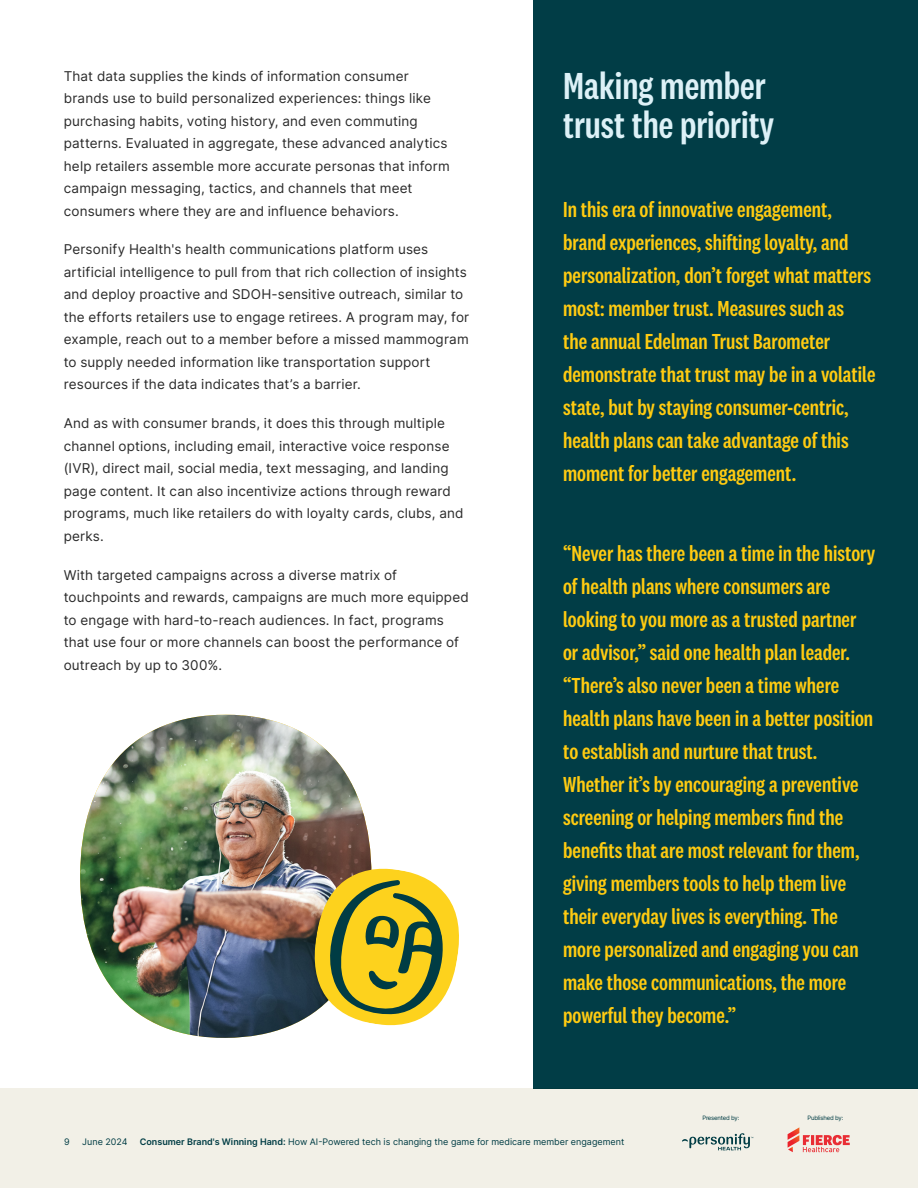
<style>
.page{position:relative;width:918px;height:1188px;background:#fff}
.page>*{position:absolute;margin:0;border:0;box-sizing:border-box;transform-origin:0 0}
.t1{font:500 39px/39px "National 2 Condensed";color:#ddf1f7}
.t2{font:500 22.5px/33px "National 2 Condensed";color:#ffcb11}
.t3{font:13.5px/22.5px "Inter";letter-spacing:.015em;color:#2a2a2a}
.t4{font:9px "Inter";color:#003c44}
.t5{font:6px "Inter";letter-spacing:-.03em;color:#003c44}
.s1{font-weight:600}
</style>
<div class="page">
<div style="left:0;top:1089px;width:918px;height:99px;background:#f2f0e7"></div>
<svg style="left:682px;top:1133px;width:71px;height:17px"></svg>
<svg style="left:788px;top:1127px;width:62px;height:25px"></svg>
<div style="left:533px;top:0;width:385px;height:1089px;background:#013d46"></div>
<img style="left:80px;top:715px;width:291px;height:323px">
<svg style="left:312px;top:867px;width:147px;height:160px;background:#c1b24a"></svg>
<p class="t3" style="left:64px;top:64px;width:387px">That data supplies the kinds of information consumer brands use to build personalized experiences: things like purchasing habits, voting history, and even commuting patterns. Evaluated in aggregate, these advanced analytics help retailers assemble more accurate personas that inform campaign messaging, tactics, and channels that meet consumers where they are and influence behaviors.</p>
<p class="t3" style="left:64px;top:238px;width:407px">Personify Health's health communications platform uses artificial intelligence to pull from that rich collection of insights and deploy proactive and SDOH-sensitive outreach, similar to the efforts retailers use to engage retirees. A program may, for example, reach out to a member before a missed mammogram to supply needed information like transportation support resources if the data indicates that’s a barrier.</p>
<p class="t3" style="left:64px;top:412px;width:401px">And as with consumer brands, it does this through multiple channel options, including email, interactive voice response (IVR), direct mail, social media, text messaging, and landing page content. It can also incentivize actions through reward programs, much like retailers do with loyalty cards, clubs, and perks.</p>
<p class="t3" style="left:64px;top:563px;width:407px">With targeted campaigns across a diverse matrix of touchpoints and rewards, campaigns are much more equipped to engage with hard-to-reach audiences. In fact, programs that use four or more channels can boost the performance of outreach by up to 300%.</p>
<h1 class="t1" style="left:563px;top:66px;width:212px">Making member trust the priority</h1>
<p class="t2" style="left:563px;top:193px;width:314px">In this era of innovative engagement, brand experiences, shifting loyalty, and personalization, don’t forget what matters most: member trust. Measures such as<br>the annual Edelman Trust Barometer demonstrate that trust may be in a volatile state, but by staying consumer-centric, health plans can take advantage of this moment for better engagement.</p>
<p class="t2" style="left:563px;top:537px;width:314px">“Never has there been a time in the history of health plans where consumers are looking to you more as a trusted partner or advisor,” said one health plan leader. “There’s also never been a time where health plans have been in a better position to establish and nurture that trust.<br>Whether it’s by encouraging a preventive screening or helping members find the benefits that are most relevant for them, giving members tools to help them live their everyday lives is everything. The more personalized and engaging you can make those communications, the more powerful they become.”</p>
<p class="t5" style="left:702px;top:1113px;width:39px">Presented by:</p>
<p class="t5" style="left:807px;top:1114px;width:37px">Published by:</p>
<p class="t4" style="left:64px;top:1135px;width:7px">9</p>
<p class="t4" style="left:82px;top:1135px;width:47px">June 2024</p>
<p class="t4" style="left:140px;top:1135px;width:486px"><span class="s1">Consumer Brand's Winning Hand:</span> How AI-Powered tech is changing the game for medicare member engagement</p>
</div>
